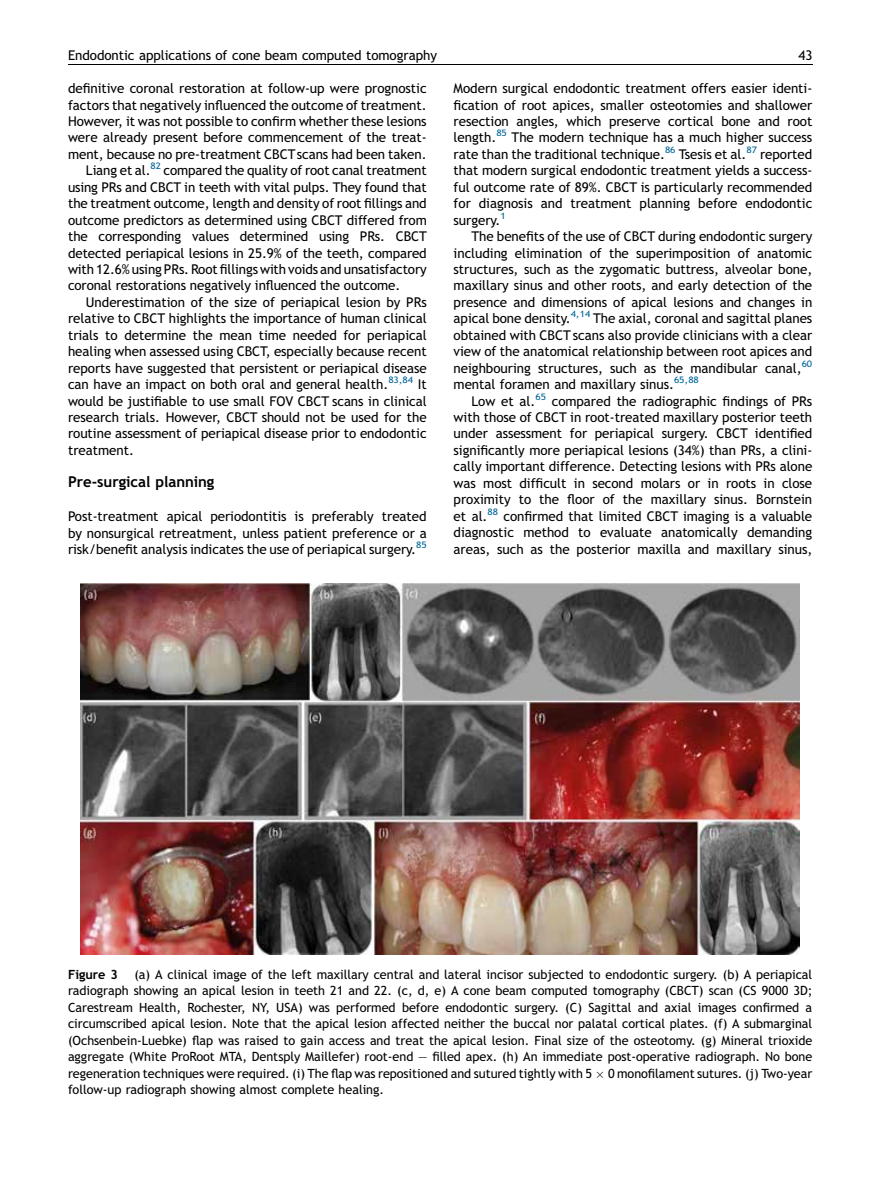
<style>
.page{position:relative;width:893px;height:1191px;background:#fff}
.page>*{position:absolute;margin:0;border:0;box-sizing:border-box;transform-origin:0 0}
.t1{font:15px "Adv T Tda 6 f 6 cb 8.B";color:#000}
.t2{font:13.5px/16.5px "Adv T Tc 9 c 3 bd 71";color:#000;text-align:justify}
.t3{font:12.75px/16.5px "Adv T Tc 9 c 3 bd 71";color:#000;text-align:justify}
.t4{font:12.75px "Adv T Tda 6 f 6 cb 8.B";color:#000}
</style>
<div class="page">
<img style="left:81px;top:583px;width:718px;height:371px">
<hr style="left:68px;top:65px;width:744px;height:1px;background:#000">
<p class="t2" style="left:68px;top:48px;width:370px">Endodontic applications of cone beam computed tomography</p>
<p class="t2" style="left:798px;top:48px;width:15px">43</p>
<p class="t2" style="left:68px;top:81px;width:360px">definitive coronal restoration at follow-up were prognostic</p>
<p class="t2" style="left:68px;top:97px;width:360px">factors that negatively influenced the outcome of treatment.</p>
<p class="t2" style="left:68px;top:114px;width:360px">However, it was not possible to confirm whether these lesions</p>
<p class="t2" style="left:68px;top:130px;width:360px">were already present before commencement of the treat-</p>
<p class="t2" style="left:68px;top:147px;width:360px">ment, because no pre-treatment CBCTscans had been taken.</p>
<p class="t2" style="left:86px;top:163px;width:342px">Liang et al.<sup>82</sup> compared the quality of root canal treatment</p>
<p class="t2" style="left:68px;top:179px;width:360px">using PRs and CBCT in teeth with vital pulps. They found that</p>
<p class="t2" style="left:68px;top:196px;width:360px">the treatment outcome, length and density of root fillings and</p>
<p class="t2" style="left:68px;top:212px;width:360px">outcome predictors as determined using CBCT differed from</p>
<p class="t2" style="left:68px;top:229px;width:360px">the corresponding values determined using PRs. CBCT</p>
<p class="t2" style="left:68px;top:245px;width:360px">detected periapical lesions in 25.9% of the teeth, compared</p>
<p class="t2" style="left:68px;top:262px;width:360px">with 12.6% using PRs. Root fillings with voids and unsatisfactory</p>
<p class="t2" style="left:68px;top:278px;width:334px">coronal restorations negatively influenced the outcome.</p>
<p class="t2" style="left:86px;top:294px;width:342px">Underestimation of the size of periapical lesion by PRs</p>
<p class="t2" style="left:68px;top:311px;width:360px">relative to CBCT highlights the importance of human clinical</p>
<p class="t2" style="left:68px;top:327px;width:360px">trials to determine the mean time needed for periapical</p>
<p class="t2" style="left:68px;top:344px;width:360px">healing when assessed using CBCT, especially because recent</p>
<p class="t2" style="left:68px;top:360px;width:360px">reports have suggested that persistent or periapical disease</p>
<p class="t2" style="left:68px;top:377px;width:360px">can have an impact on both oral and general health.<sup>83,84</sup> It</p>
<p class="t2" style="left:68px;top:393px;width:360px">would be justifiable to use small FOV CBCT scans in clinical</p>
<p class="t2" style="left:68px;top:410px;width:360px">research trials. However, CBCT should not be used for the</p>
<p class="t2" style="left:68px;top:426px;width:360px">routine assessment of periapical disease prior to endodontic</p>
<p class="t2" style="left:68px;top:442px;width:67px">treatment.</p>
<p class="t1" style="left:68px;top:474px;width:148px">Pre-surgical planning</p>
<p class="t2" style="left:68px;top:509px;width:360px">Post-treatment apical periodontitis is preferably treated by nonsurgical retreatment, unless patient preference or a risk/benefit analysis indicates the use of periapical surgery.<sup>85</sup></p>
<p class="t2" style="left:454px;top:81px;width:360px">Modern surgical endodontic treatment offers easier identi&shy;fication of root apices, smaller osteotomies and shallower resection angles, which preserve cortical bone and root length.<sup>85</sup> The modern technique has a much higher success rate than the traditional technique.<sup>86</sup> Tsesis et al.<sup>87</sup> reported that modern surgical endodontic treatment yields a success&shy;ful outcome rate of 89%. CBCT is particularly recommended for diagnosis and treatment planning before endodontic surgery.<sup>1</sup></p>
<p class="t2" style="left:454px;top:229px;width:360px;text-indent:18px">The benefits of the use of CBCT during endodontic surgery including elimination of the superimposition of anatomic structures, such as the zygomatic buttress, alveolar bone, maxillary sinus and other roots, and early detection of the presence and dimensions of apical lesions and changes in apical bone density.<sup>4,14</sup> The axial, coronal and sagittal planes obtained with CBCT scans also provide clinicians with a clear view of the anatomical relationship between root apices and neighbouring structures, such as the mandibular canal,<sup>60 </sup>mental foramen and maxillary sinus.<sup>65,88</sup></p>
<p class="t2" style="left:454px;top:393px;width:360px;text-indent:18px">Low et al.<sup>65</sup> compared the radiographic findings of PRs with those of CBCT in root-treated maxillary posterior teeth under assessment for periapical surgery. CBCT identified significantly more periapical lesions (34%) than PRs, a clini&shy;cally important difference. Detecting lesions with PRs alone was most difficult in second molars or in roots in close proximity to the floor of the maxillary sinus. Bornstein et al.<sup>88</sup> confirmed that limited CBCT imaging is a valuable diagnostic method to evaluate anatomically demanding areas, such as the posterior maxilla and maxillary sinus,</p>
<p class="t3" style="left:68px;top:966px;width:746px;text-indent:66px">(a) A clinical image of the left maxillary central and lateral incisor subjected to endodontic surgery. (b) A periapical radiograph showing an apical lesion in teeth 21 and 22. (c, d, e) A cone beam computed tomography (CBCT) scan (CS 9000 3D; Carestream Health, Rochester, NY, USA) was performed before endodontic surgery. (C) Sagittal and axial images confirmed a circumscribed apical lesion. Note that the apical lesion affected neither the buccal nor palatal cortical plates. (f) A submarginal (Ochsenbein-Luebke) flap was raised to gain access and treat the apical lesion. Final size of the osteotomy. (g) Mineral trioxide aggregate (White ProRoot MTA, Dentsply Maillefer) root-end — filled apex. (h) An immediate post-operative radiograph. No bone regeneration techniques were required. (i) The flap was repositioned and sutured tightly with 5</p>
<p class="t4" style="left:68px;top:968px;width:51px">Figure 3</p>
<p class="t3" style="left:608px;top:1065px;width:206px">0 monofilament sutures. (j) Two-year</p>
<p class="t3" style="left:68px;top:1081px;width:318px">follow-up radiograph showing almost complete healing.</p>
</div>
